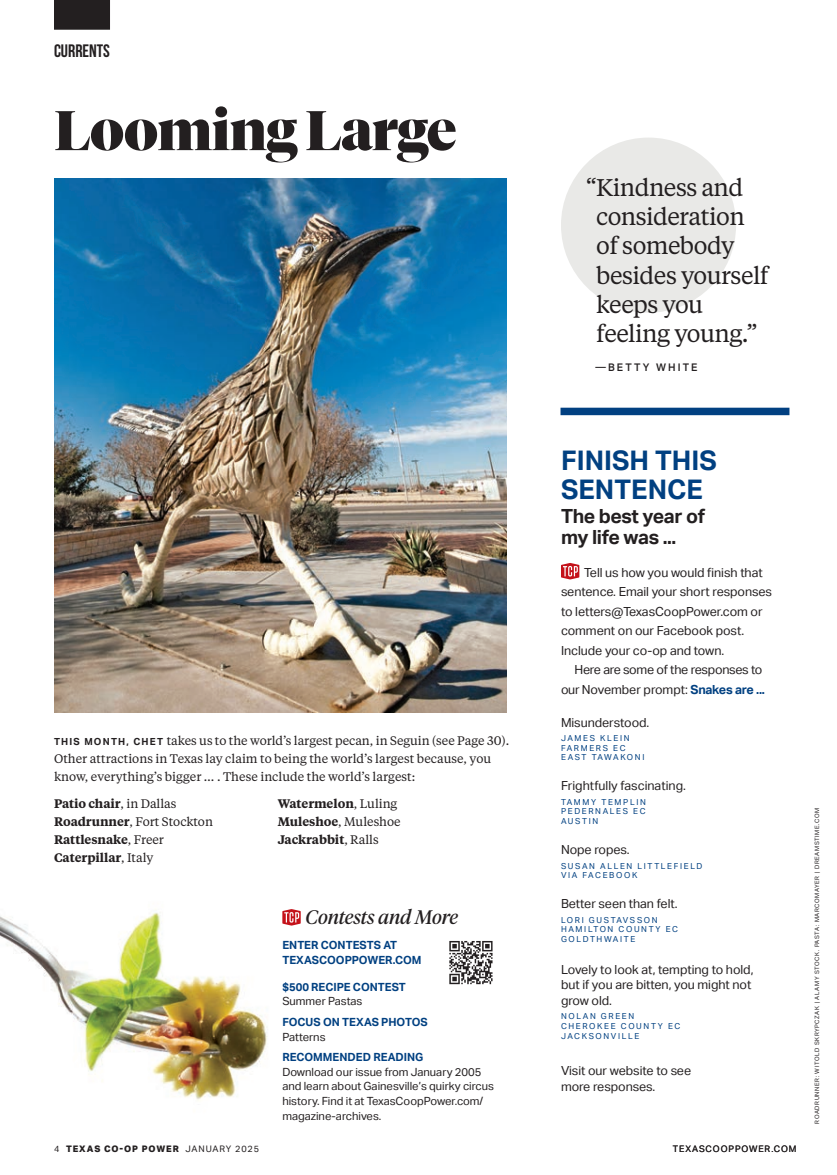
<style>
.page{position:relative;width:837px;height:1175px;background:#fff}
.page>*{position:absolute;margin:0;border:0;box-sizing:border-box;transform-origin:0 0}
.t1{font:900 55.5px "Tiempos Fine";letter-spacing:-.01em;color:#231f20}
.t2{font:700 27px/29.2px "Aktiv Grotesk";color:#014081}
.t3{font:24px/29.2px "Tiempos Text";letter-spacing:-.025em;color:#231f20}
.t4{font:700 19.5px/21px "Aktiv Grotesk";letter-spacing:-.02em;color:#231f20}
.t5{font:italic 19.5px "Tiempos Headline";letter-spacing:-.01em;color:#231f20}
.t6{font:700 18px "Bebas Neue";color:#231f20}
.t7{font:12.6px/19.5px "Aktiv Grotesk";letter-spacing:-.005em;color:#231f20}
.t8{font:12.3px/18px "Tiempos Text";color:#231f20}
.t9{font:600 12.3px/18px "Tiempos Text";letter-spacing:-.005em;color:#231f20}
.t10{font:11.25px/14.7px "Aktiv Grotesk";color:#231f20}
.t11{font:700 11.25px/14.7px "Aktiv Grotesk";color:#014081}
.t12{font:500 10.5px "Aktiv Grotesk";letter-spacing:.2em;color:#231f20}
.t13{font:800 9px "Aktiv Grotesk";letter-spacing:.1em;color:#231f20}
.t14{font:9px "Aktiv Grotesk";letter-spacing:.1em;color:#231f20}
.t15{font:8.25px/9.8px "Aktiv Grotesk";letter-spacing:.2em;color:#014081}
.t16{font:6px "Aktiv Grotesk";letter-spacing:.1em;color:#231f20}
.s1{font-family:"Aktiv Grotesk";font-weight:700;font-size:9.75px}
.s2{font-weight:400}
.s3{font-weight:700;color:#014081}
</style>
<div class="page">
<img style="left:0;top:912px;width:268px;height:188px">
<img style="left:55px;top:178px;width:452px;height:535px">
<div style="left:54px;top:0;width:56px;height:30px;background:#231f20"></div>
<svg style="left:561px;top:563px;width:18px;height:16px"></svg>
<div style="left:561px;top:408px;width:228px;height:7px;background:#014081"></div>
<svg style="left:282px;top:909px;width:19px;height:16px"></svg>
<svg style="left:449px;top:984px;width:42px;height:1px"></svg>
<svg style="left:449px;top:941px;width:44px;height:43px"></svg>
<div style="left:561px;top:138px;width:175px;height:175px;background:#e9e9e7;border-radius:50%"></div>
<h3 class="t6" style="left:54px;top:41px;width:58px">CURRENTS</h3>
<h1 class="t1" style="left:54px;top:97px;width:404px">Looming Large</h1>
<h3 class="t3" style="left:596px;top:172px;width:174px;text-indent:-11px">“Kindness and consideration of somebody besides yourself keeps you feeling young.”</h3>
<p class="t12" style="left:595px;top:361px;width:104px">—BETTY WHITE</p>
<p class="t8" style="left:54px;top:731px;width:457px"><span class="s1">THIS MONTH, CHET</span> takes us to the world’s largest pecan, in Seguin (see Page 30).<br>Other attractions in Texas lay claim to being the world’s largest because, you know, everything’s bigger … . These include the world’s largest:</p>
<p class="t9" style="left:54px;top:794px;width:160px">Patio chair<span class="s2">, in Dallas<br></span>Roadrunner<span class="s2">, Fort Stockton<br></span>Rattlesnake<span class="s2">, Freer<br></span>Caterpillar<span class="s2">, Italy</span></p>
<p class="t9" style="left:278px;top:793px;width:124px">Watermelon<span class="s2">, Luling<br></span>Muleshoe<span class="s2">, Muleshoe<br></span>Jackrabbit<span class="s2">, Ralls</span></p>
<h3 class="t5" style="left:306px;top:904px;width:154px">Contests and More</h3>
<p class="t11" style="left:282px;top:938px;width:141px">ENTER CONTESTS AT<br>TEXASCOOPPOWER.COM</p>
<p class="t11" style="left:282px;top:979px;width:125px">$500 RECIPE CONTEST</p>
<p class="t10" style="left:282px;top:994px;width:82px">Summer Pastas</p>
<p class="t11" style="left:282px;top:1014px;width:147px">FOCUS ON TEXAS PHOTOS</p>
<p class="t10" style="left:282px;top:1029px;width:45px">Patterns</p>
<p class="t11" style="left:282px;top:1050px;width:143px">RECOMMENDED READING</p>
<p class="t10" style="left:282px;top:1064px;width:213px">Download our issue from January 2005 and learn about Gainesville’s quirky circus history. Find it at TexasCoopPower.com/ magazine-archives.</p>
<h2 class="t2" style="left:561px;top:446px;width:157px">FINISH THIS<br>SENTENCE</h2>
<h3 class="t4" style="left:561px;top:506px;width:146px">The best year of my life was ...</h3>
<p class="t7" style="left:561px;top:562px;width:213px;text-indent:23px">Tell us how you would finish that sentence. Email your short responses to letters@TexasCoopPower.com or comment on our Facebook post.<br>Include your co-op and town.</p>
<p class="t7" style="left:561px;top:660px;width:205px;text-align:right">Here are some of the responses to our November prompt: <span class="s3">Snakes are ...</span></p>
<p class="t7" style="left:561px;top:712px;width:90px">Misunderstood.</p>
<p class="t15" style="left:561px;top:733px;width:85px">JAMES KLEIN<br>FARMERS EC<br>EAST TAWAKONI</p>
<p class="t7" style="left:561px;top:776px;width:126px">Frightfully fascinating.</p>
<p class="t15" style="left:561px;top:797px;width:86px;text-align:justify">TAMMY TEMPLIN PEDERNALES EC AUSTIN</p>
<p class="t7" style="left:561px;top:840px;width:70px">Nope ropes.</p>
<p class="t15" style="left:561px;top:860px;width:143px">SUSAN ALLEN LITTLEFIELD<br>VIA FACEBOOK</p>
<p class="t7" style="left:561px;top:894px;width:118px">Better seen than felt.</p>
<p class="t15" style="left:561px;top:914px;width:119px">LORI GUSTAVSSON<br>HAMILTON COUNTY EC<br>GOLDTHWAITE</p>
<p class="t7" style="left:561px;top:961px;width:194px;line-height:15.8px">Lovely to look at, tempting to hold, but if you are bitten, you might not grow old.</p>
<p class="t15" style="left:561px;top:1011px;width:121px">NOLAN GREEN<br>CHEROKEE COUNTY EC<br>JACKSONVILLE</p>
<p class="t7" style="left:561px;top:1062px;width:132px;line-height:15.8px">Visit our website to see more responses.</p>
<p class="t13" style="left:54px;top:1143px;width:207px"><span class="s2">4</span> TEXAS CO-OP POWER <span class="s2">JANUARY 2025</span></p>
<p class="t14" style="left:673px;top:1143px;width:125px">TEXASCOOPPOWER.COM</p>
<p class="t16" style="left:813px;top:1123px;width:317px;rotate:-90deg">ROADRUNNER: WITOLD SKRYPCZAK | ALAMY STOCK. PASTA: MARCOMAYER | DREAMSTIME.COM</p>
</div>
